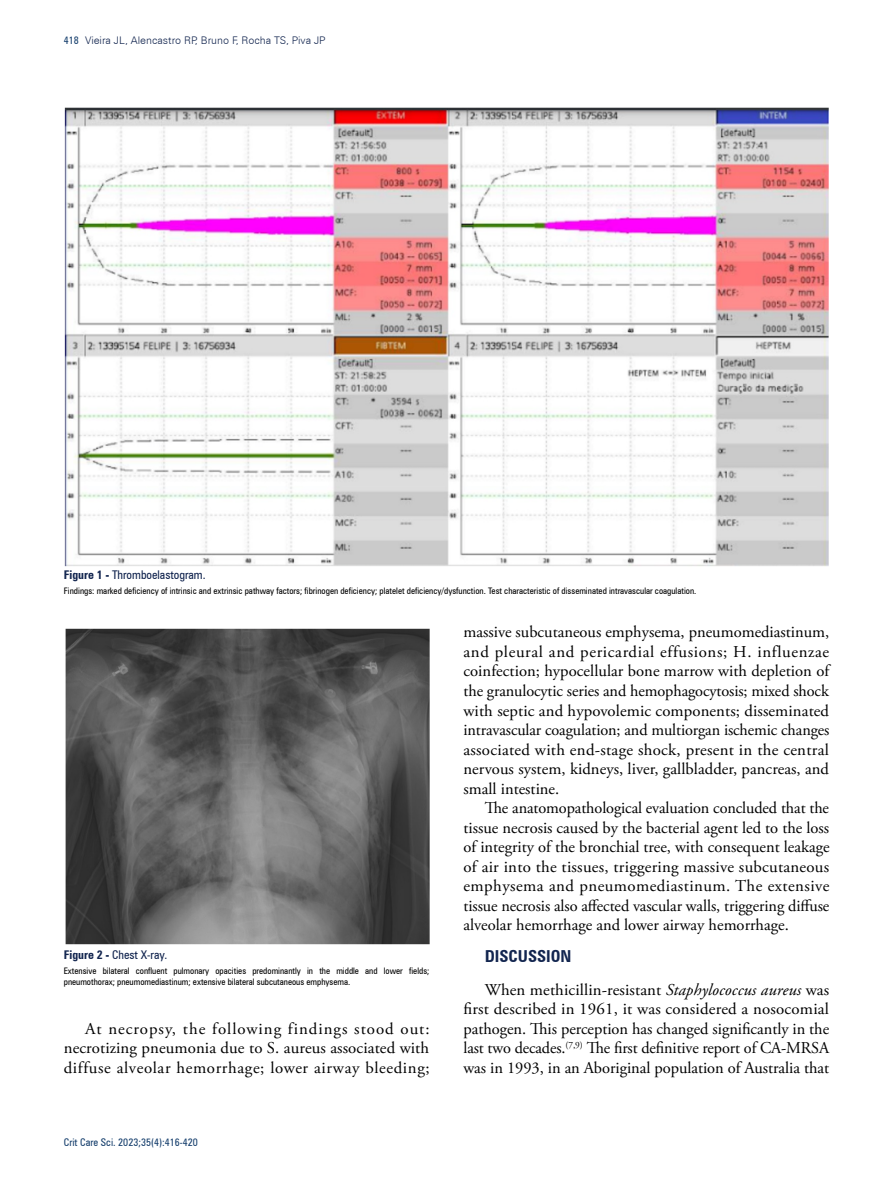
<style>
.page{position:relative;width:893px;height:1191px;background:#fff}
.page>*{position:absolute;margin:0;border:0;box-sizing:border-box;transform-origin:0 0}
.t1{font:16.5px/19.5px "Adobe Garamond Pro";color:#000;text-align:justify}
.t2{font:700 condensed 16.5px "Zurich BT";color:#12254f}
.t3{font:condensed 12px "Zurich BT";color:#12254f}
.t4{font:300 10.5px "Zurich BT";color:#12254f}
.t5{font:condensed 10.5px "Zurich BT";color:#163f6d}
.t6{font:condensed 9px/10.8px "Zurich BT";color:#000}
.s1{font-weight:400;font-stretch:condensed;color:#163f6d}
.s2{font-weight:700}
.s3{font-style:italic}
</style>
<div class="page">
<img style="left:64px;top:107px;width:765px;height:460px">
<img style="left:65px;top:628px;width:365px;height:317px">
<p class="t4" style="left:64px;top:34px;width:263px"><span class="s1">418</span> Vieira JL, Alencastro RP, Bruno F, Rocha TS, Piva JP</p>
<p class="t3" style="left:64px;top:567px;width:143px"><span class="s2">Figure 1 -</span> Thromboelastogram.</p>
<p class="t6" style="left:64px;top:585px;width:634px">Findings: marked deficiency of intrinsic and extrinsic pathway factors; fibrinogen deficiency; platelet deficiency/dysfunction. Test characteristic of disseminated intravascular coagulation.</p>
<p class="t3" style="left:64px;top:947px;width:105px"><span class="s2">Figure 2 -</span> Chest X-ray.</p>
<p class="t6" style="left:64px;top:965px;width:367px">Extensive bilateral confluent pulmonary opacities predominantly in the middle and lower fields; pneumothorax; pneumomediastinum; extensive bilateral subcutaneous emphysema.</p>
<p class="t1" style="left:64px;top:1019px;width:367px;text-indent:21px">At necropsy, the following findings stood out: necrotizing pneumonia due to S. aureus associated with diffuse alveolar hemorrhage; lower airway bleeding;</p>
<p class="t5" style="left:64px;top:1135px;width:136px">Crit Care Sci. 2023;35(4):416-420</p>
<p class="t1" style="left:463px;top:623px;width:367px">massive subcutaneous emphysema, pneumomediastinum, and pleural and pericardial effusions; H. influenzae coinfection; hypocellular bone marrow with depletion of the granulocytic series and hemophagocytosis; mixed shock with septic and hypovolemic components; disseminated intravascular coagulation; and multiorgan ischemic changes associated with end-stage shock, present in the central nervous system, kidneys, liver, gallbladder, pancreas, and small intestine.</p>
<p class="t1" style="left:463px;top:798px;width:368px;text-indent:21px">The anatomopathological evaluation concluded that the tissue necrosis caused by the bacterial agent led to the loss of integrity of the bronchial tree, with consequent leakage of air into the tissues, triggering massive subcutaneous emphysema and pneumomediastinum. The extensive tissue necrosis also affected vascular walls, triggering diffuse alveolar hemorrhage and lower airway hemorrhage.</p>
<p class="t2" style="left:485px;top:946px;width:88px">DISCUSSION</p>
<p class="t1" style="left:463px;top:980px;width:367px;text-indent:21px">When methicillin-resistant <span class="s3">Staphylococcus aureus</span> was first described in 1961, it was considered a nosocomial pathogen. This perception has changed significantly in the last two decades.<sup>(7,9)</sup> The first definitive report of CA-MRSA was in 1993, in an Aboriginal population of Australia that</p>
</div>
